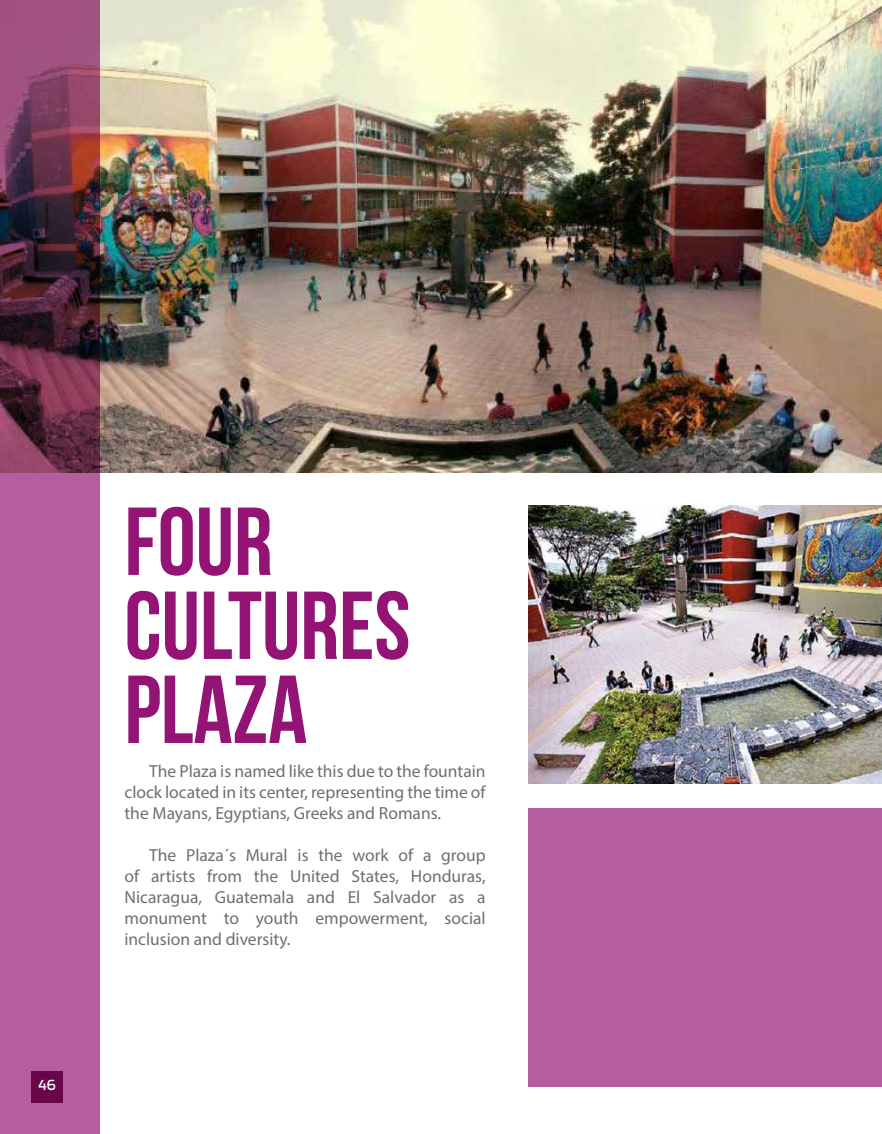
<style>
.page{position:relative;width:882px;height:1134px;background:#fff}
.page>*{position:absolute;margin:0;border:0;box-sizing:border-box;transform-origin:0 0}
.t1{font:96.25px/84px "Bebas Neue";color:#941475}
.t2{font:17.5px/21px "Myriad Pro";color:#706f6f;text-align:justify}
.t3{font:17.5px "Creativ Zoo Serif";color:#fff}
</style>
<div class="page">
<img style="left:528px;top:505px;width:354px;height:279px">
<div style="left:528px;top:808px;width:354px;height:279px;background:#b55da0"></div>
<img style="left:99px;top:0;width:783px;height:473px">
<svg style="left:0;top:0;width:99px;height:1134px;background:#944b7c"></svg>
<div style="left:31px;top:1071px;width:32px;height:32px;background:#680649"></div>
<p class="t3" style="left:38px;top:1071px;width:19px">46</p>
<h1 class="t1" style="left:125px;top:499px;width:287px">FOUR<br>CULTURES<br>PLAZA</h1>
<p class="t2" style="left:125px;top:760px;width:363px;text-indent:25px">The Plaza is named like this due to the fountain clock located in its center, representing the time of the Mayans, Egyptians, Greeks and Romans.</p>
<p class="t2" style="left:125px;top:844px;width:363px;text-indent:25px">The Plaza´s Mural is the work of a group of artists from the United States, Honduras, Nicaragua, Guatemala and El Salvador as a monument to youth empowerment, social inclusion and diversity.</p>
</div>
